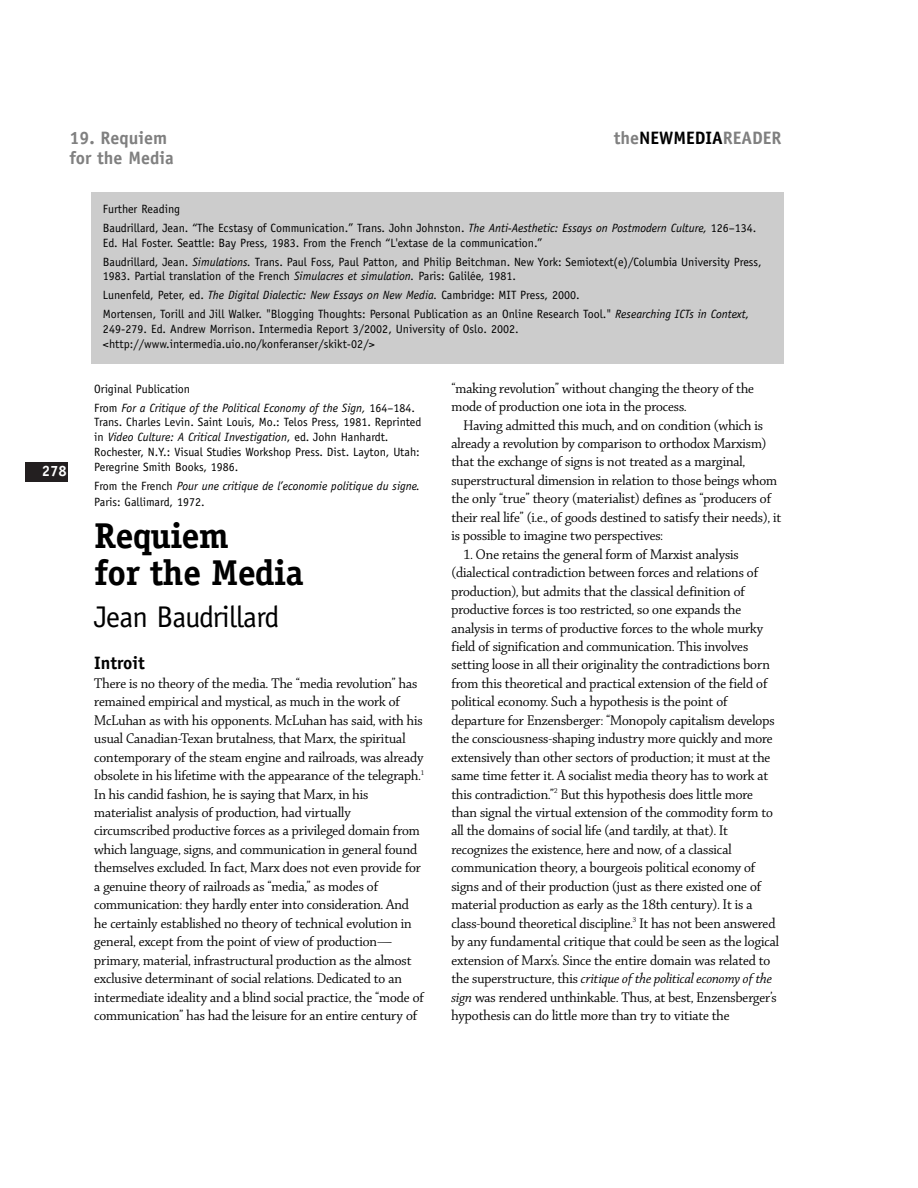
<style>
.page{position:relative;width:918px;height:1188px;background:#fff}
.page>*{position:absolute;margin:0;border:0;box-sizing:border-box;transform-origin:0 0}
.t1{font:700 36px/37.5px "Officina Serif";letter-spacing:-.02em;color:#000}
.t2{font:30px "Officina Sans";letter-spacing:-.025em;color:#000}
.t3{font:700 18px/19.5px "Officina Sans";color:#808080}
.t4{font:700 18px "Officina Sans";color:#000}
.t5{font:15px/18.5px "Chaparral Display";color:#000}
.t6{font:15px "Chaparral Pro It Disp";color:#000}
.t7{font:700 15px "Officina Sans";color:#fff}
.t8{font:12px/19px "Officina Sans";color:#000}
.t9{font:italic 12px/19px "Officina Sans";color:#000}
.s1{color:#000}
.s2{font-style:italic}
.s3{font-style:normal}
.s4{font-family:"Chaparral Display"}
.s5{font-family:"Chaparral Pro It Disp"}
</style>
<div class="page">
<div style="left:26px;top:462px;width:42px;height:20px;background:#231f20"></div>
<div style="left:91px;top:192px;width:692px;height:172px;background:#ccc"></div>
<p class="t3" style="left:69px;top:130px;width:106px">19. Requiem for the Media</p>
<p class="t3" style="left:614px;top:130px;width:169px">the<span class="s1">NEWMEDIA</span>READER</p>
<p class="t7" style="left:42px;top:465px;width:27px">278</p>
<p class="t8" style="left:103px;top:200px;width:655px">Further Reading<br>Baudrillard, Jean. “The Ecstasy of Communication.” Trans. John Johnston. <span class="s2">The Anti-Aesthetic: Essays on Postmodern Culture,</span> 126–134.</p>
<p class="t8" style="left:103px;top:234px;width:660px">Ed. Hal Foster. Seattle: Bay Press, 1983. From the French “L'extase de la communication.”<br>Baudrillard, Jean. <span class="s2">Simulations.</span> Trans. Paul Foss, Paul Patton, and Philip Beitchman. New York: Semiotext(e)/Columbia University Press,</p>
<p class="t8" style="left:103px;top:268px;width:648px">1983. Partial translation of the French <span class="s2">Simulacres et simulation.</span> Paris: Galilée, 1981.<br>Lunenfeld, Peter, ed. <span class="s2">The Digital Dialectic: New Essays on New Media.</span> Cambridge: MIT Press, 2000.<br>Mortensen, Torill and Jill Walker. "Blogging Thoughts: Personal Publication as an Online Research Tool." <span class="s2">Researching ICTs in Context,</span></p>
<p class="t8" style="left:103px;top:323px;width:417px;line-height:14.7px">249-279. Ed. Andrew Morrison. Intermedia Report 3/2002, University of Oslo. 2002. &lt;http://www.intermedia.uio.no/konferanser/skikt-02/&gt;</p>
<p class="t9" style="left:94px;top:380px;width:322px"><span class="s3">Original Publication<br>From</span> For a Critique of the Political Economy of the Sign, <span class="s3">164–184.</span></p>
<p class="t8" style="left:94px;top:416px;width:329px;line-height:14.7px">Trans. Charles Levin. Saint Louis, Mo.: Telos Press, 1981. Reprinted in <span class="s2">Video Culture: A Critical Investigation</span>, ed. John Hanhardt.<br>Rochester, N.Y.: Visual Studies Workshop Press. Dist. Layton, Utah:<br>Peregrine Smith Books, 1986.</p>
<p class="t9" style="left:94px;top:478px;width:327px;line-height:16.6px"><span class="s3">From the French</span> Pour une critique de l’economie politique du signe.<br><span class="s3">Paris: Gallimard, 1972.</span></p>
<h1 class="t1" style="left:94px;top:520px;width:211px">Requiem<br>for the Media</h1>
<h2 class="t2" style="left:94px;top:605px;width:187px">Jean Baudrillard</h2>
<p class="t4" style="left:94px;top:656px;width:52px">Introit</p>
<p class="t5" style="left:94px;top:675px;width:332px">There is no theory of the media. The “media revolution” has remained empirical and mystical, as much in the work of McLuhan as with his opponents. McLuhan has said, with his usual Canadian-Texan brutalness, that Marx, the spiritual contemporary of the steam engine and railroads, was already obsolete in his lifetime with the appearance of the telegraph.<sup>1<br></sup>In his candid fashion, he is saying that Marx, in his materialist analysis of production, had virtually circumscribed productive forces as a privileged domain from which language, signs, and communication in general found themselves excluded. In fact, Marx does not even provide for a genuine theory of railroads as “media,” as modes of communication: they hardly enter into consideration. And he certainly established no theory of technical evolution in general, except from the point of view of production— primary, material, infrastructural production as the almost exclusive determinant of social relations. Dedicated to an intermediate ideality and a blind social practice, the “mode of communication” has had the leisure for an entire century of</p>
<p class="t5" style="left:451px;top:380px;width:304px">“making revolution” without changing the theory of the mode of production one iota in the process.</p>
<p class="t5" style="left:451px;top:417px;width:331px;text-indent:12px">Having admitted this much, and on condition (which is already a revolution by comparison to orthodox Marxism) that the exchange of signs is not treated as a marginal, superstructural dimension in relation to those beings whom the only “true” theory (materialist) defines as “producers of their real life” (i.e., of goods destined to satisfy their needs), it is possible to imagine two perspectives:</p>
<p class="t5" style="left:451px;top:546px;width:329px;text-indent:12px">1. One retains the general form of Marxist analysis (dialectical contradiction between forces and relations of production), but admits that the classical definition of productive forces is too restricted, so one expands the analysis in terms of productive forces to the whole murky field of signification and communication. This involves setting loose in all their originality the contradictions born from this theoretical and practical extension of the field of political economy. Such a hypothesis is the point of departure for Enzensberger: “Monopoly capitalism develops the consciousness-shaping industry more quickly and more extensively than other sectors of production; it must at the same time fetter it. A socialist media theory has to work at this contradiction.”<sup>2</sup> But this hypothesis does little more than signal the virtual extension of the commodity form to all the domains of social life (and tardily, at that). It recognizes the existence, here and now, of a classical communication theory, a bourgeois political economy of signs and of their production (just as there existed one of material production as early as the 18th century). It is a class-bound theoretical discipline.<sup>3</sup> It has not been answered by any fundamental critique that could be seen as the logical extension of Marx’s. Since the entire domain was related to</p>
<p class="t6" style="left:451px;top:972px;width:322px"><span class="s4">the superstructure, this</span> critique of the political economy of the</p>
<p class="t5" style="left:451px;top:989px;width:327px"><span class="s5">sign</span> was rendered unthinkable. Thus, at best, Enzensberger’s hypothesis can do little more than try to vitiate the</p>
</div>
